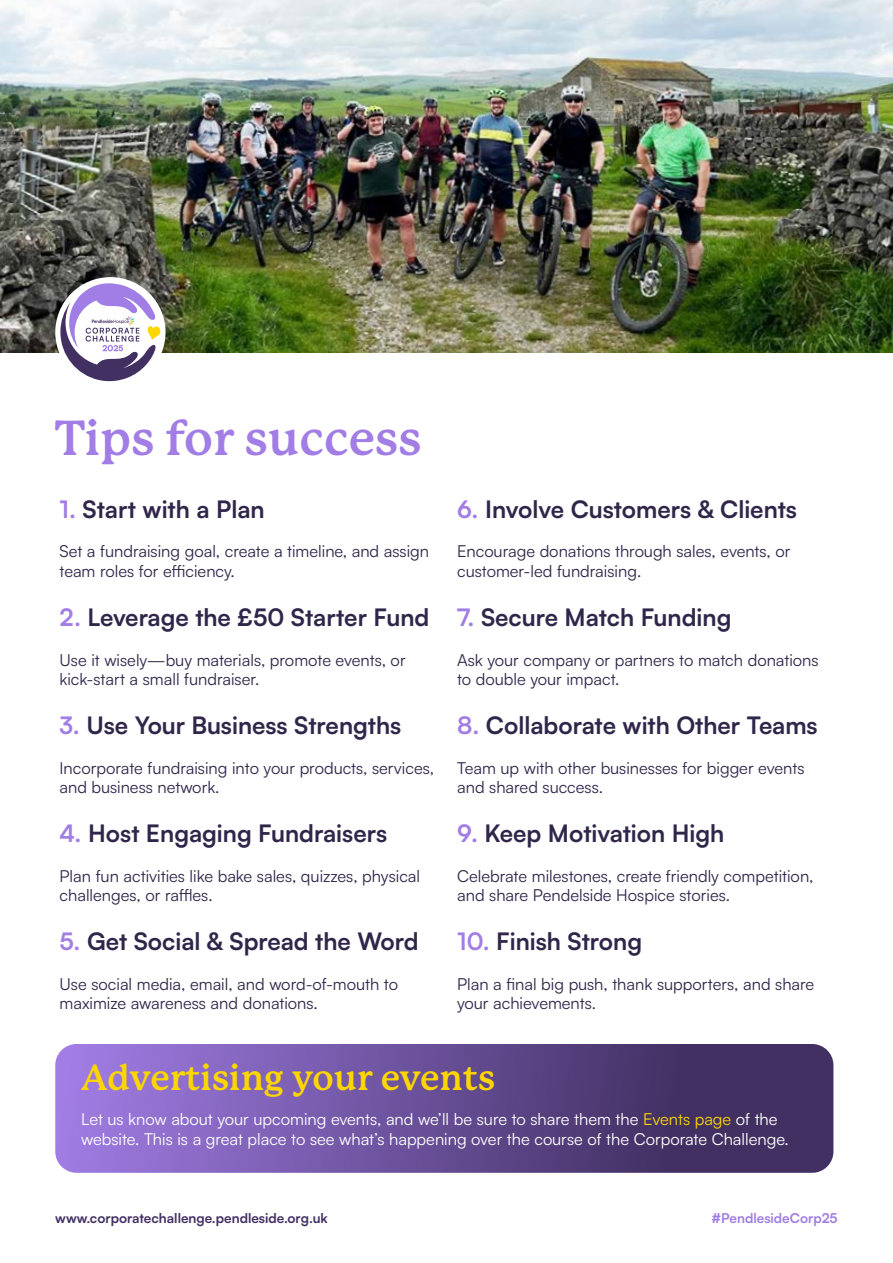
<style>
.page{position:relative;width:893px;height:1263px;background:#fff}
.page>*{position:absolute;margin:0;border:0;box-sizing:border-box;transform-origin:0 0}
.t1{font:700 48px "P22 Mackinac Pro";color:#a17de5}
.t2{font:700 35.55px "P22 Mackinac Pro";color:#fcd600}
.t3{font:700 24px "Satoshi";color:#30264a}
.t4{font:16.5px/19.8px "Satoshi";color:#30264a}
.t5{font:16.5px/19.8px "Satoshi";color:#fff}
.t6{font:700 13.5px "Satoshi";color:#423063}
.t7{font:700 13.5px "Satoshi";color:#a17de6}
.s1{color:#a17de6}
.s2{color:#a17de5}
.s3{color:#fcd600}
</style>
<div class="page">
<img style="left:0;top:0;width:893px;height:353px">
<div style="left:55px;top:277px;width:111px;height:110px;background:#fff;border-radius:50%"></div>
<svg style="left:60px;top:283px;width:101px;height:98px"></svg>
<svg style="left:55px;top:1044px;width:778px;height:129px;background:#694f97"></svg>
<h1 class="t1" style="left:55px;top:411px;width:368px">Tips for success</h1>
<h3 class="t3" style="left:60px;top:492px;width:207px"><span class="s1">1.</span> Start with a Plan</h3>
<p class="t4" style="left:60px;top:541px;width:371px">Set a fundraising goal, create a timeline, and assign team roles for efficiency.</p>
<h3 class="t3" style="left:60px;top:600px;width:371px"><span class="s2">2.</span> Leverage the £50 Starter Fund</h3>
<p class="t4" style="left:60px;top:649px;width:348px">Use it wisely—buy materials, promote events, or kick-start a small fundraiser.</p>
<h3 class="t3" style="left:60px;top:708px;width:343px"><span class="s1">3.</span> Use Your Business Strengths</h3>
<p class="t4" style="left:60px;top:757px;width:376px">Incorporate fundraising into your products, services, and business network.</p>
<h3 class="t3" style="left:60px;top:816px;width:329px"><span class="s1">4.</span> Host Engaging Fundraisers</h3>
<p class="t4" style="left:60px;top:865px;width:362px">Plan fun activities like bake sales, quizzes, physical challenges, or raffles.</p>
<h3 class="t3" style="left:60px;top:924px;width:361px"><span class="s2">5.</span> Get Social &amp; Spread the Word</h3>
<p class="t4" style="left:60px;top:973px;width:340px">Use social media, email, and word-of-mouth to maximize awareness and donations.</p>
<h3 class="t3" style="left:457px;top:492px;width:341px"><span class="s2">6.</span> Involve Customers &amp; Clients</h3>
<p class="t4" style="left:457px;top:541px;width:335px">Encourage donations through sales, events, or customer-led fundraising.</p>
<h3 class="t3" style="left:457px;top:600px;width:276px"><span class="s2">7.</span> Secure Match Funding</h3>
<p class="t4" style="left:457px;top:649px;width:363px">Ask your company or partners to match donations to double your impact.</p>
<h3 class="t3" style="left:457px;top:708px;width:362px"><span class="s2">8.</span> Collaborate with Other Teams</h3>
<p class="t4" style="left:457px;top:757px;width:349px">Team up with other businesses for bigger events and shared success.</p>
<h3 class="t3" style="left:457px;top:816px;width:269px"><span class="s2">9.</span> Keep Motivation High</h3>
<p class="t4" style="left:457px;top:865px;width:358px">Celebrate milestones, create friendly competition, and share Pendelside Hospice stories.</p>
<h3 class="t3" style="left:457px;top:924px;width:187px"><span class="s2">10.</span> Finish Strong</h3>
<p class="t4" style="left:457px;top:973px;width:359px">Plan a final big push, thank supporters, and share your achievements.</p>
<h2 class="t2" style="left:81px;top:1057px;width:416px">Advertising your events</h2>
<p class="t5" style="left:81px;top:1108px;width:709px">Let us know about your upcoming events, and we’ll be sure to share them the <span class="s3">Events page</span> of the website. This is a great place to see what’s happening over the course of the Corporate Challenge.</p>
<p class="t6" style="left:55px;top:1208px;width:274px">www.corporatechallenge.pendleside.org.uk</p>
<p class="t7" style="left:712px;top:1208px;width:128px">#PendlesideCorp25</p>
</div>
